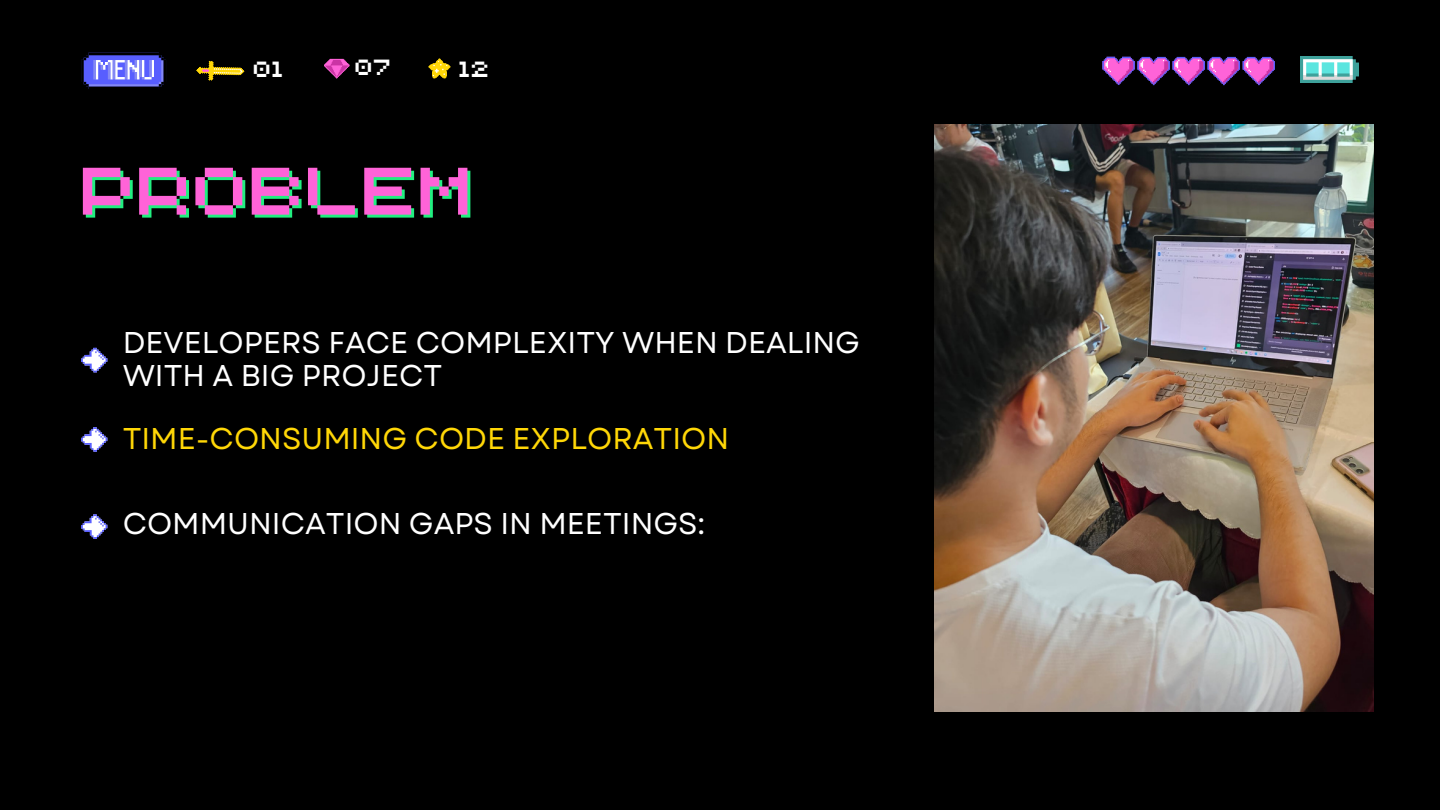
<style>
.page{position:relative;width:1440px;height:810px;background:#000}
.page>*{position:absolute;margin:0;border:0;box-sizing:border-box;transform-origin:0 0}
.t1{font:67px "Arcade Gamer";color:#ff63d8}
.t2{font:30px "Garet";color:#fff}
.t3{font:30px "Garet";color:#ffd707}
.t4{font:22px "Arcade Gamer";color:#fff}
</style>
<div class="page">
<img style="left:1300px;top:57px;width:59px;height:26px">
<svg style="left:1102px;top:57px;width:173px;height:28px"></svg>
<svg style="left:81px;top:53px;width:85px;height:36px"></svg>
<svg style="left:196px;top:60px;width:49px;height:21px"></svg>
<svg style="left:429px;top:59px;width:21px;height:19px"></svg>
<svg style="left:324px;top:59px;width:25px;height:19px"></svg>
<svg style="left:81px;top:427px;width:26px;height:25px"></svg>
<svg style="left:81px;top:348px;width:26px;height:24px"></svg>
<img style="left:934px;top:125px;width:440px;height:586px">
<svg style="left:81px;top:514px;width:26px;height:25px"></svg>
<p class="t4" style="left:253px;top:59px;width:32px">01</p>
<p class="t4" style="left:354px;top:57px;width:38px">07</p>
<p class="t4" style="left:458px;top:59px;width:32px">12</p>
<p class="t1" style="left:78px;top:158px;width:395px">PROBLEM</p>
<p class="t2" style="left:123px;top:321px;width:739px">DEVELOPERS FACE COMPLEXITY WHEN DEALING</p>
<p class="t2" style="left:123px;top:354px;width:321px">WITH A BIG PROJECT</p>
<p class="t3" style="left:123px;top:417px;width:608px">TIME-CONSUMING CODE EXPLORATION</p>
<p class="t2" style="left:123px;top:502px;width:584px">COMMUNICATION GAPS IN MEETINGS:</p>
</div>
